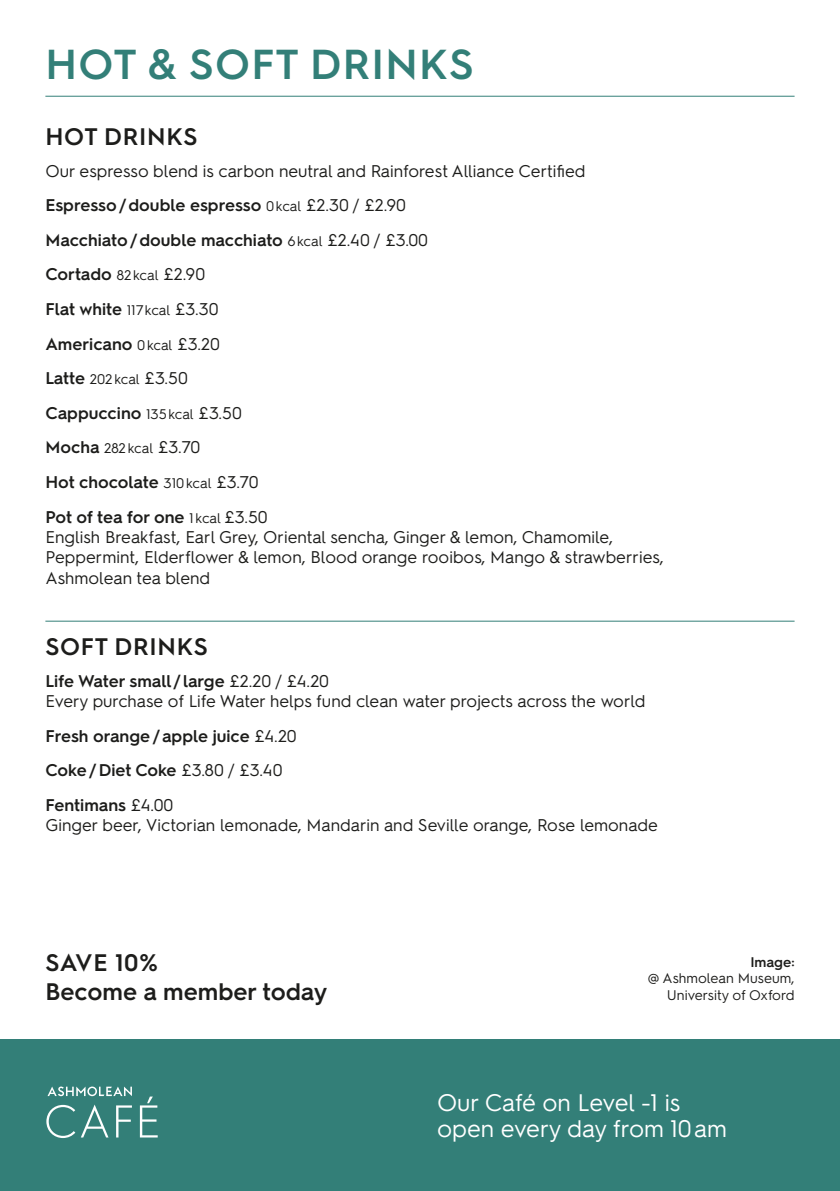
<style>
.page{position:relative;width:840px;height:1191px;background:#fff}
.page>*{position:absolute;margin:0;border:0;box-sizing:border-box;transform-origin:0 0}
.t1{font:600 42px "Hurme Geometric Sans 2";letter-spacing:.03em;color:#337f78}
.body{font:24px/26px "Hurme Geometric Sans 2";color:#fff}
.body-2{font:600 24px "Hurme Geometric Sans 2";color:#1d1d1b}
.h2_span{font:600 24px "Hurme Geometric Sans 2";letter-spacing:.03em;color:#1d1d1b}
.body-3{font:17px/20.4px "Hurme Geometric Sans 2";color:#1d1d1b}
.body-4{font:600 17px "Hurme Geometric Sans 2";color:#1d1d1b}
.body-5{font:14px/16.8px "Hurme Geometric Sans 2";color:#1d1d1b;text-align:right}
.s1{font-weight:400;font-size:14px}
.s2{font-weight:400}
.s3{font-weight:600;font-size:17px}
.s4{font-size:17px}
.s5{font-weight:600}
.s6{font-size:14px}
</style>
<div class="page">
<div style="left:0;top:1039px;width:839px;height:152px;background:#337f78"></div>
<hr style="left:45px;top:96px;width:749px;height:1px;background:#337f78">
<hr style="left:45px;top:620px;width:749px;height:1px;background:#337f78">
<svg style="left:46px;top:1086px;width:112px;height:52px"></svg>
<p class="t1" style="left:45px;top:35px;width:429px">HOT &amp; SOFT DRINKS</p>
<p class="h2_span" style="left:45px;top:120px;width:154px">HOT DRINKS</p>
<p class="body-3" style="left:45px;top:159px;width:541px">Our espresso blend is carbon neutral and Rainforest Alliance Certified</p>
<p class="body-4" style="left:45px;top:193px;width:362px">Espresso/double espresso <span class="s1">0kcal</span> <span class="s2">£2.30 / £2.90</span></p>
<p class="body-4" style="left:45px;top:228px;width:384px">Macchiato/double macchiato <span class="s1">6kcal</span> <span class="s2">£2.40 / £3.00</span></p>
<p class="body-4" style="left:45px;top:262px;width:161px">Cortado <span class="s1">82kcal</span> <span class="s2">£2.90</span></p>
<p class="body-4" style="left:45px;top:297px;width:175px">Flat white <span class="s1">117kcal</span> <span class="s2">£3.30</span></p>
<p class="body-4" style="left:45px;top:332px;width:176px">Americano <span class="s1">0kcal</span> <span class="s2">£3.20</span></p>
<p class="body-5" style="left:45px;top:370px;width:144px"><span class="s3">Latte</span> 202kcal <span class="s4">£3.50</span></p>
<p class="body-4" style="left:45px;top:401px;width:198px">Cappuccino <span class="s1">135kcal</span> <span class="s2">£3.50</span></p>
<p class="body-5" style="left:45px;top:439px;width:156px"><span class="s3">Mocha</span> 282kcal <span class="s4">£3.70</span></p>
<p class="body-4" style="left:45px;top:470px;width:215px">Hot chocolate <span class="s1">310kcal</span> <span class="s2">£3.70</span></p>
<p class="body-3" style="left:45px;top:505px;width:619px"><span class="s5">Pot of tea for one</span> <span class="s6">1 kcal</span> £3.50<br>English Breakfast, Earl Grey, Oriental sencha, Ginger &amp; lemon, Chamomile, Peppermint, Elderflower &amp; lemon, Blood orange rooibos, Mango &amp; strawberries, Ashmolean tea blend</p>
<p class="h2_span" style="left:45px;top:630px;width:164px">SOFT DRINKS</p>
<p class="body-3" style="left:45px;top:669px;width:601px"><span class="s5">Life Water small /large</span> £2.20 / £4.20<br>Every purchase of Life Water helps fund clean water projects across the world</p>
<p class="body-4" style="left:45px;top:724px;width:253px">Fresh orange /apple juice <span class="s2">£4.20</span></p>
<p class="body-4" style="left:45px;top:758px;width:238px">Coke /Diet Coke <span class="s2">£3.80 / £3.40</span></p>
<p class="body-3" style="left:45px;top:793px;width:613px"><span class="s5">Fentimans</span> £4.00<br>Ginger beer, Victorian lemonade, Mandarin and Seville orange, Rose lemonade</p>
<p class="body-2" style="left:45px;top:946px;width:114px">SAVE 10%</p>
<p class="body-2" style="left:45px;top:975px;width:283px">Become a member today</p>
<p class="body-5" style="left:647px;top:952px;width:148px"><span class="s5">Image:<br></span>@ Ashmolean Museum,<br>University of Oxford</p>
<p class="body" style="left:437px;top:1088px;width:291px">Our Café on Level -1 is open every day from 10am</p>
</div>
